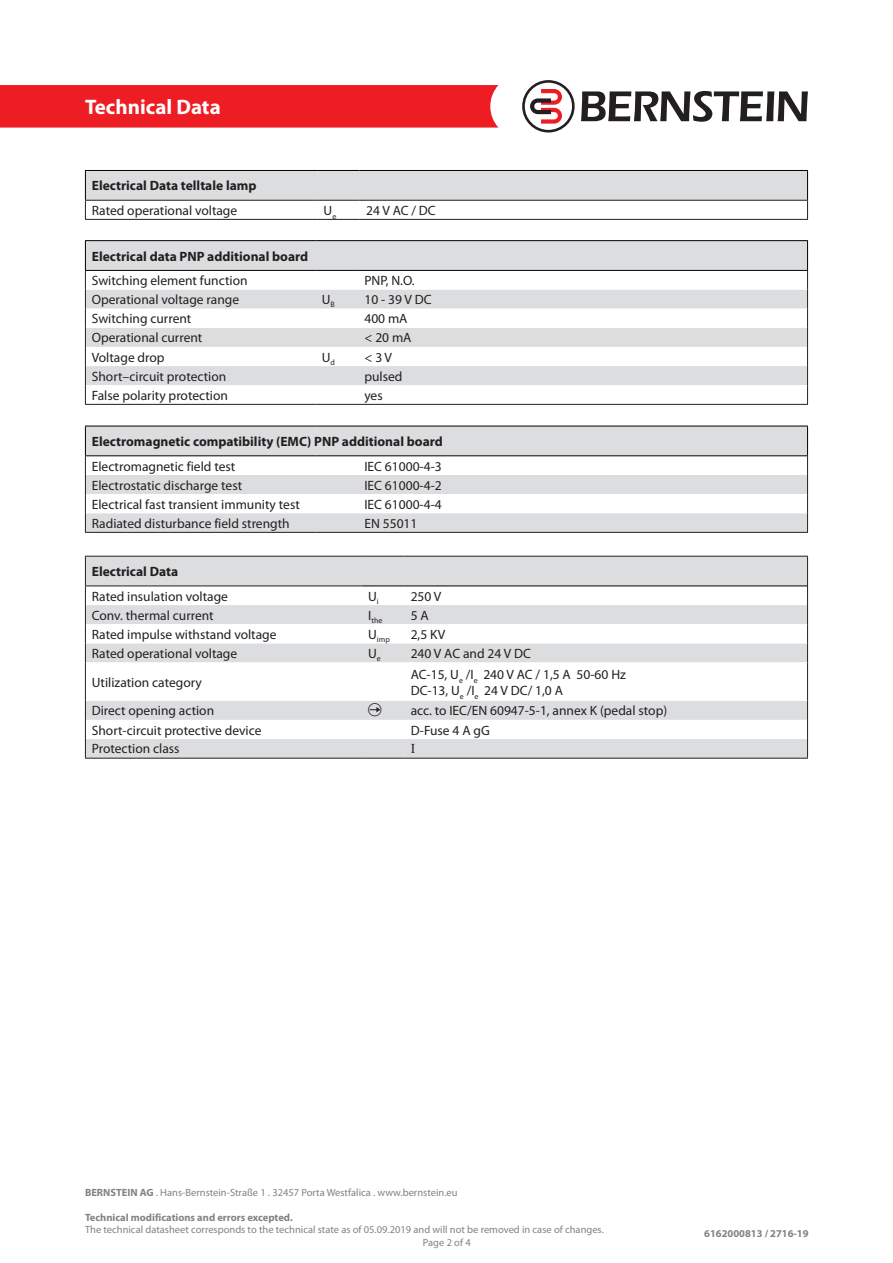
<style>
.page{position:relative;width:893px;height:1263px;background:#fff}
.page>*{position:absolute;margin:0;border:0;box-sizing:border-box;transform-origin:0 0}
.t1{font:700 21px "Myriad Pro";color:#fff}
.t2{font:13.5px/16.2px "Myriad Pro";color:#231f20}
.t3{font:700 13.5px "Myriad Pro";color:#231f20}
.t4{font:13.5px "Times New Roman";color:#231f20}
.t5{font:10.5px/12.6px "Myriad Pro";color:#808285}
.t6{font:700 10.5px "Myriad Pro";color:#808285}
.t7{font:7.8px "Myriad Pro";color:#231f20}
.s1{font-weight:700}
</style>
<div class="page">
<div style="left:0;top:85px;width:498px;height:43px;background:#ee1d23"></div>
<svg style="left:581px;top:91px;width:227px;height:31px"></svg>
<svg style="left:522px;top:80px;width:53px;height:53px"></svg>
<div style="left:86px;top:739px;width:721px;height:19px;background:#dcdddf"></div>
<div style="left:86px;top:701px;width:721px;height:19px;background:#dcdddf"></div>
<hr style="left:807px;top:662px;width:1px;height:39px;background:#231f20">
<svg style="left:807px;top:701px;width:1px;height:57px"></svg>
<hr style="left:85px;top:758px;width:277px;height:1px;background:#231f20">
<hr style="left:362px;top:758px;width:42px;height:1px;background:#231f20">
<hr style="left:404px;top:758px;width:404px;height:1px;background:#231f20">
<svg style="left:85px;top:556px;width:723px;height:106px"></svg>
<hr style="left:85px;top:662px;width:1px;height:39px;background:#231f20">
<svg style="left:85px;top:701px;width:1px;height:57px"></svg>
<hr style="left:85px;top:240px;width:230px;height:1px;background:#000">
<hr style="left:315px;top:240px;width:43px;height:1px;background:#000">
<hr style="left:358px;top:240px;width:450px;height:1px;background:#000">
<hr style="left:85px;top:404px;width:230px;height:1px;background:#231f20">
<hr style="left:315px;top:404px;width:43px;height:1px;background:#231f20">
<hr style="left:358px;top:404px;width:450px;height:1px;background:#231f20">
<svg style="left:85px;top:241px;width:723px;height:163px"></svg>
<hr style="left:85px;top:532px;width:230px;height:1px;background:#231f20">
<hr style="left:315px;top:532px;width:43px;height:1px;background:#231f20">
<hr style="left:358px;top:532px;width:450px;height:1px;background:#231f20">
<svg style="left:85px;top:426px;width:723px;height:106px"></svg>
<svg style="left:85px;top:170px;width:723px;height:49px"></svg>
<hr style="left:85px;top:219px;width:232px;height:1px;background:#231f20">
<hr style="left:317px;top:219px;width:43px;height:1px;background:#231f20">
<hr style="left:360px;top:219px;width:448px;height:1px;background:#231f20">
<svg style="left:368px;top:703px;width:14px;height:13px"></svg>
<h1 class="t1" style="left:85px;top:93px;width:137px">Technical Data</h1>
<p class="t3" style="left:92px;top:177px;width:166px">Electrical Data telltale lamp</p>
<p class="t2" style="left:92px;top:202px;width:147px">Rated operational voltage</p>
<p class="t2" style="left:324px;top:202px;width:14px">U<sub>e</sub></p>
<p class="t2" style="left:366px;top:202px;width:71px">24 V AC / DC</p>
<p class="t3" style="left:92px;top:247px;width:218px">Electrical data PNP additional board</p>
<p class="t2" style="left:92px;top:272px;width:157px">Switching element function</p>
<p class="t2" style="left:364px;top:272px;width:52px">PNP, N.O.</p>
<p class="t2" style="left:92px;top:291px;width:149px">Operational voltage range</p>
<p class="t2" style="left:322px;top:291px;width:15px">U<sub>B</sub></p>
<p class="t2" style="left:364px;top:291px;width:69px">10 - 39 V DC</p>
<p class="t2" style="left:92px;top:310px;width:101px">Switching current</p>
<p class="t2" style="left:364px;top:310px;width:45px">400 mA</p>
<p class="t2" style="left:92px;top:330px;width:112px">Operational current</p>
<p class="t2" style="left:364px;top:330px;width:49px">&lt; 20 mA</p>
<p class="t2" style="left:92px;top:349px;width:74px">Voltage drop</p>
<p class="t2" style="left:322px;top:349px;width:15px">U<sub>d</sub></p>
<p class="t2" style="left:364px;top:349px;width:29px">&lt; 3 V</p>
<p class="t2" style="left:92px;top:368px;width:136px">Short–circuit protection</p>
<p class="t2" style="left:364px;top:368px;width:40px">pulsed</p>
<p class="t2" style="left:92px;top:387px;width:138px">False polarity protection</p>
<p class="t2" style="left:364px;top:387px;width:20px">yes</p>
<p class="t3" style="left:92px;top:433px;width:353px">Electromagnetic compatibility (EMC) PNP additional board</p>
<p class="t2" style="left:92px;top:458px;width:145px">Electromagnetic field test</p>
<p class="t2" style="left:364px;top:458px;width:79px">IEC 61000-4-3</p>
<p class="t2" style="left:92px;top:477px;width:152px">Electrostatic discharge test</p>
<p class="t2" style="left:364px;top:477px;width:79px">IEC 61000-4-2</p>
<p class="t2" style="left:92px;top:496px;width:210px">Electrical fast transient immunity test</p>
<p class="t2" style="left:364px;top:496px;width:79px">IEC 61000-4-4</p>
<p class="t2" style="left:92px;top:515px;width:199px">Radiated disturbance field strength</p>
<p class="t2" style="left:364px;top:515px;width:55px">EN 55011</p>
<p class="t3" style="left:92px;top:563px;width:88px">Electrical Data</p>
<p class="t2" style="left:92px;top:588px;width:138px">Rated insulation voltage</p>
<p class="t2" style="left:368px;top:588px;width:12px">U<sub>i</sub></p>
<p class="t2" style="left:411px;top:588px;width:32px">250 V</p>
<p class="t2" style="left:92px;top:607px;width:123px">Conv. thermal current</p>
<p class="t7" style="left:368px;top:615px;width:16px"><sup>I</sup>the</p>
<p class="t2" style="left:411px;top:607px;width:20px">5 A</p>
<p class="t2" style="left:92px;top:626px;width:186px">Rated impulse withstand voltage</p>
<p class="t7" style="left:368px;top:634px;width:23px"><sup>U</sup>imp</p>
<p class="t2" style="left:411px;top:626px;width:36px">2,5 KV</p>
<p class="t2" style="left:92px;top:645px;width:147px">Rated operational voltage</p>
<p class="t2" style="left:368px;top:645px;width:14px">U<sub>e</sub></p>
<p class="t2" style="left:411px;top:645px;width:122px">240 V AC and 24 V DC</p>
<p class="t2" style="left:92px;top:674px;width:112px">Utilization category</p>
<p class="t2" style="left:411px;top:666px;width:217px">AC-15, U<sub>e</sub> /I<sub>e</sub> 240 V AC / 1,5 A 50-60 Hz<br>DC-13, U<sub>e</sub> /I<sub>e</sub> 24 V DC/ 1,0 A</p>
<p class="t2" style="left:92px;top:702px;width:124px">Direct opening action</p>
<p class="t2" style="left:411px;top:702px;width:258px">acc. to IEC/EN 60947-5-1, annex K (pedal stop)</p>
<p class="t2" style="left:92px;top:722px;width:171px">Short-circuit protective device</p>
<p class="t2" style="left:411px;top:722px;width:81px">D-Fuse 4 A gG</p>
<p class="t2" style="left:92px;top:741px;width:89px">Protection class</p>
<p class="t4" style="left:411px;top:739px;width:6px">I</p>
<p class="t5" style="left:85px;top:1185px;width:374px"><span class="s1">BERNSTEIN AG</span> . Hans-Bernstein-Straße 1 . 32457 Porta Westfalica . www.bernstein.eu</p>
<p class="t6" style="left:85px;top:1210px;width:209px">Technical modifications and errors excepted.</p>
<p class="t5" style="left:423px;top:1223px;width:182px;text-indent:-338px">The technical datasheet corresponds to the technical state as of 05.09.2019 and will not be removed in case of changes.<br>Page 2 of 4</p>
<p class="t6" style="left:704px;top:1227px;width:106px">6162000813 / 2716-19</p>
</div>
